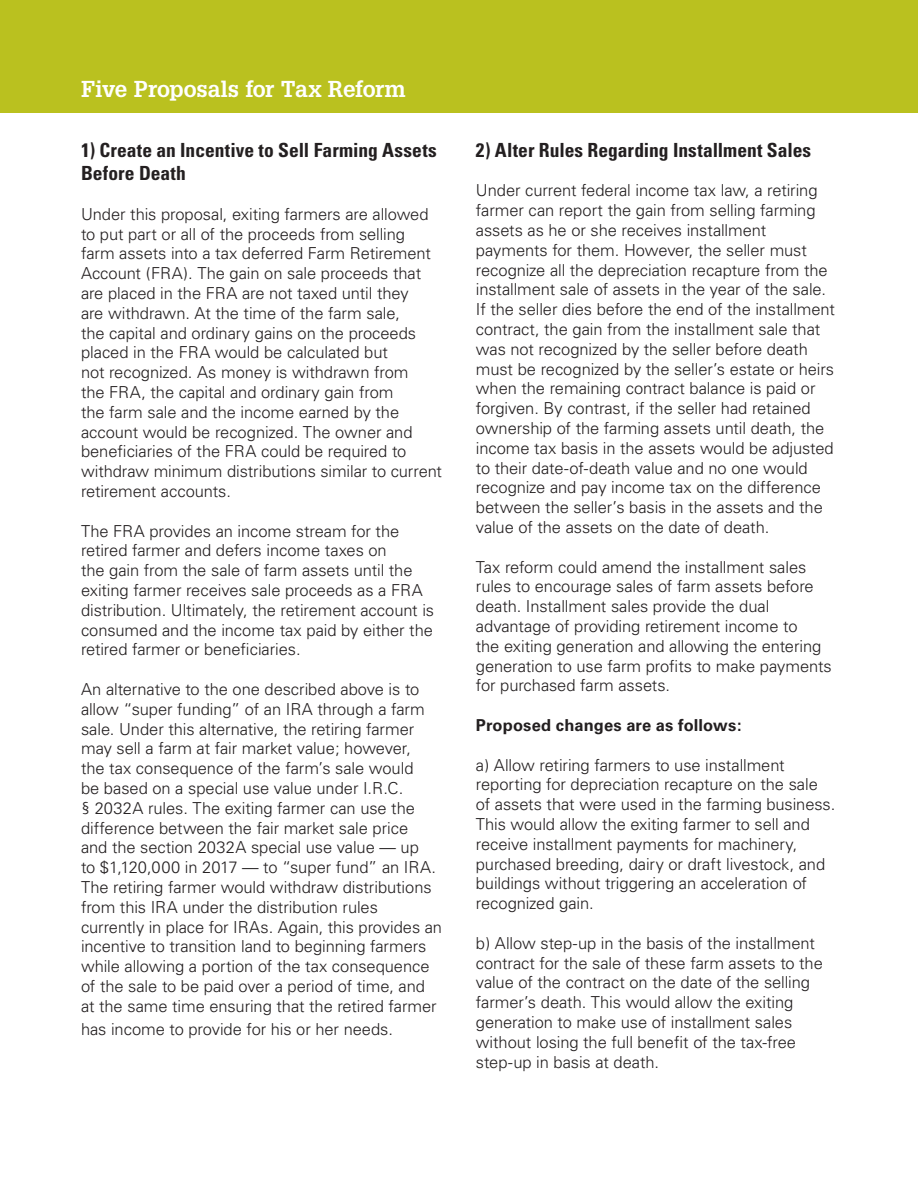
<style>
.page{position:relative;width:918px;height:1188px;background:#fff}
.page>*{position:absolute;margin:0;border:0;box-sizing:border-box;transform-origin:0 0}
.t1{font:700 22.5px "Glypha LT Std";letter-spacing:-.01em;color:#fff}
.t2{font:700 condensed 19.5px/23.4px "Univers";letter-spacing:.005em;color:#231f20}
.t3{font:300 16.5px/19.8px "Univers";letter-spacing:-.005em;color:#231f20}
.t4{font:700 16.5px "Univers";letter-spacing:.005em;color:#231f20}
</style>
<div class="page">
<div style="left:0;top:0;width:918px;height:112px;background:#bac11f"></div>
<p class="t1" style="left:81px;top:75px;width:326px">Five Proposals for Tax Reform</p>
<p class="t2" style="left:81px;top:138px;width:357px">1) Create an Incentive to Sell Farming Assets<br>Before Death</p>
<p class="t3" style="left:81px;top:204px;width:363px">Under this proposal, exiting farmers are allowed to put part or all of the proceeds from selling farm assets into a tax deferred Farm Retirement Account (FRA). The gain on sale proceeds that are placed in the FRA are not taxed until they<br>are withdrawn. At the time of the farm sale,<br>the capital and ordinary gains on the proceeds placed in the FRA would be calculated but<br>not recognized. As money is withdrawn from<br>the FRA, the capital and ordinary gain from<br>the farm sale and the income earned by the account would be recognized. The owner and beneficiaries of the FRA could be required to withdraw minimum distributions similar to current retirement accounts.</p>
<p class="t3" style="left:81px;top:521px;width:355px">The FRA provides an income stream for the retired farmer and defers income taxes on<br>the gain from the sale of farm assets until the exiting farmer receives sale proceeds as a FRA distribution. Ultimately, the retirement account is consumed and the income tax paid by either the retired farmer or beneficiaries.</p>
<p class="t3" style="left:81px;top:679px;width:363px">An alternative to the one described above is to allow “super funding” of an IRA through a farm sale. Under this alternative, the retiring farmer may sell a farm at fair market value; however,<br>the tax consequence of the farm’s sale would<br>be based on a special use value under I.R.C.<br>§ 2032A rules. The exiting farmer can use the difference between the fair market sale price<br>and the section 2032A special use value — up<br>to $1,120,000 in 2017 — to “super fund” an IRA.<br>The retiring farmer would withdraw distributions from this IRA under the distribution rules currently in place for IRAs. Again, this provides an incentive to transition land to beginning farmers while allowing a portion of the tax consequence of the sale to be paid over a period of time, and at the same time ensuring that the retired farmer</p>
<p class="t3" style="left:81px;top:1019px;width:313px">has income to provide for his or her needs.</p>
<p class="t2" style="left:476px;top:138px;width:337px">2) Alter Rules Regarding Installment Sales</p>
<p class="t3" style="left:476px;top:181px;width:353px">Under current federal income tax law, a retiring farmer can report the gain from selling farming assets as he or she receives installment payments for them. However, the seller must recognize all the depreciation recapture from the installment sale of assets in the year of the sale.</p>
<p class="t3" style="left:476px;top:299px;width:361px">If the seller dies before the end of the installment contract, the gain from the installment sale that was not recognized by the seller before death must be recognized by the seller’s estate or heirs when the remaining contract balance is paid or forgiven. By contrast, if the seller had retained ownership of the farming assets until death, the income tax basis in the assets would be adjusted to their date-of-death value and no one would recognize and pay income tax on the difference between the seller’s basis in the assets and the value of the assets on the date of death.</p>
<p class="t3" style="left:476px;top:557px;width:358px">Tax reform could amend the installment sales rules to encourage sales of farm assets before death. Installment sales provide the dual advantage of providing retirement income to<br>the exiting generation and allowing the entering generation to use farm profits to make payments for purchased farm assets.</p>
<p class="t4" style="left:476px;top:716px;width:267px">Proposed changes are as follows:</p>
<p class="t3" style="left:476px;top:755px;width:361px">a) Allow retiring farmers to use installment reporting for depreciation recapture on the sale of assets that were used in the farming business.<br>This would allow the exiting farmer to sell and receive installment payments for machinery, purchased breeding, dairy or draft livestock, and buildings without triggering an acceleration of recognized gain.</p>
<p class="t3" style="left:476px;top:933px;width:349px">b) Allow step-up in the basis of the installment contract for the sale of these farm assets to the value of the contract on the date of the selling farmer’s death. This would allow the exiting generation to make use of installment sales without losing the full benefit of the tax-free step-up in basis at death.</p>
</div>
